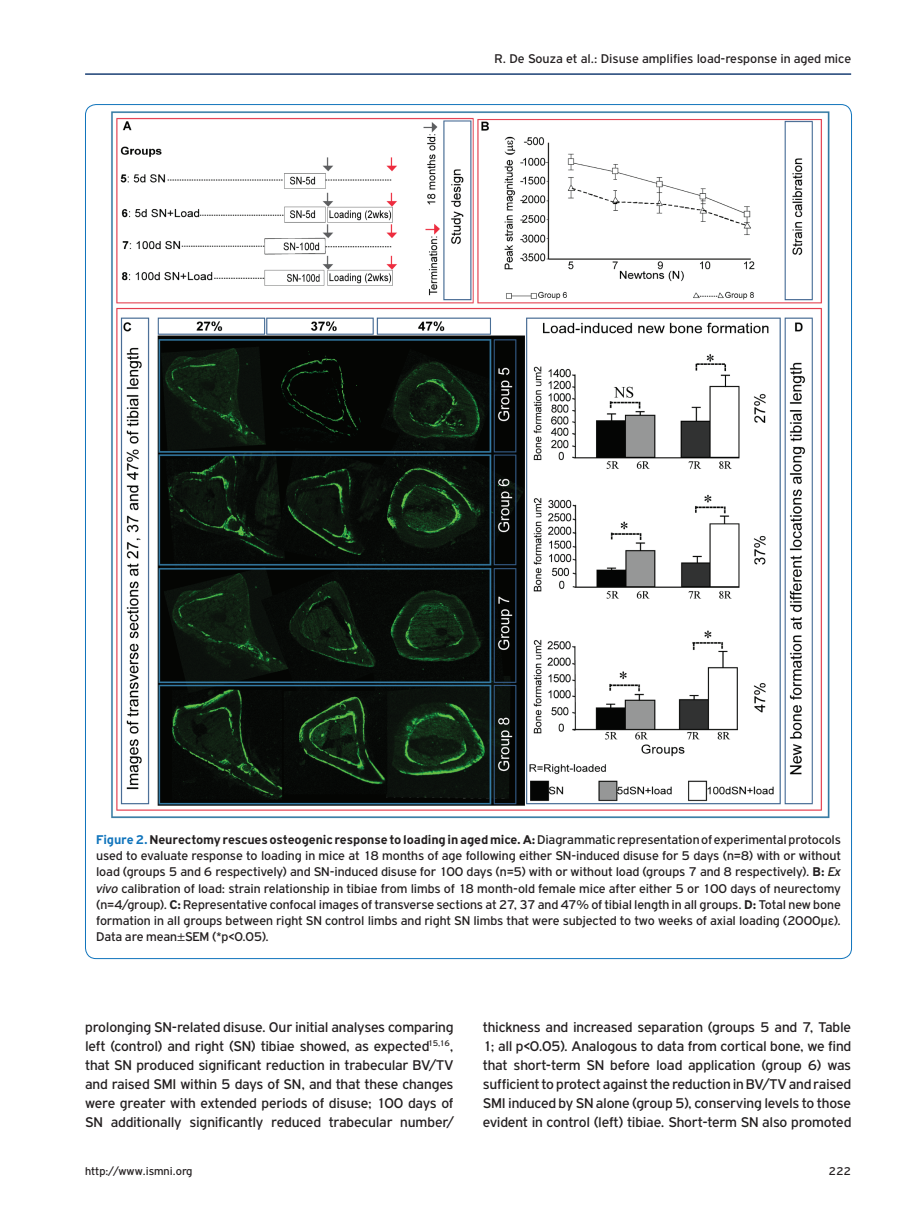
<style>
.page{position:relative;width:915px;height:1212px;background:#fff}
.page>*{position:absolute;margin:0;border:0;box-sizing:border-box;transform-origin:0 0}
.t1{font:15px/18.9px "PF Highway Gothic";letter-spacing:-.01em;color:#231f20;text-align:justify}
.t2{font:13.5px/16.2px "PF Highway Gothic";color:#231f20;text-align:justify}
.t3{font:12px "PF Highway Gothic";color:#231f20}
.s1{font-weight:700;color:#1074bc}
.s2{font-weight:700}
.s3{font-style:italic}
.s4{font-family:"Myriad Pro"}
</style>
<div class="page">
<hr style="left:85px;top:73px;width:765px;height:2px;background:#1a3f74">
<img style="left:111px;top:111px;width:719px;height:708px">
<p class="t2" style="left:494px;top:50px;width:358px">R. De Souza et al.: Disuse amplifies load-response in aged mice</p>
<p class="t2" style="left:96px;top:831px;width:746px"><span class="s1">Figure 2.</span><span class="s2">Neurectomy rescues osteogenic response to loading in aged mice. A:</span> Diagrammatic representation of experimental protocols used to evaluate response to loading in mice at 18 months of age following either SN-induced disuse for 5 days (n=8) with or without load (groups 5 and 6 respectively) and SN-induced disuse for 100 days (n=5) with or without load (groups 7 and 8 respectively). <span class="s2">B:</span> <span class="s3">Ex vivo</span> calibration of load: strain relationship in tibiae from limbs of 18 month-old female mice after either 5 or 100 days of neurectomy (n=4/group). <span class="s2">C:</span> Representative confocal images of transverse sections at 27, 37 and 47% of tibial length in all groups. <span class="s2">D:</span> Total new bone formation in all groups between right SN control limbs and right SN limbs that were subjected to two weeks of axial loading (2000με).<br>Data are mean<span class="s4">±</span>SEM (*p&lt;0.05).</p>
<p class="t1" style="left:85px;top:1018px;width:370px">prolonging SN-related disuse. Our initial analyses comparing left (control) and right (SN) tibiae showed, as expected<sup>15,16</sup>, that SN produced significant reduction in trabecular BV/TV and raised SMI within 5 days of SN, and that these changes were greater with extended periods of disuse; 100 days of SN additionally significantly reduced trabecular number/</p>
<p class="t1" style="left:482px;top:1018px;width:370px">thickness and increased separation (groups 5 and 7, Table 1; all p&lt;0.05). Analogous to data from cortical bone, we find that short-term SN before load application (group 6) was sufficient to protect against the reduction in BV/TV and raised SMI induced by SN alone (group 5), conserving levels to those evident in control (left) tibiae. Short-term SN also promoted</p>
<p class="t3" style="left:85px;top:1165px;width:109px">http://www.ismni.org</p>
<p class="t3" style="left:828px;top:1165px;width:24px">222</p>
</div>
